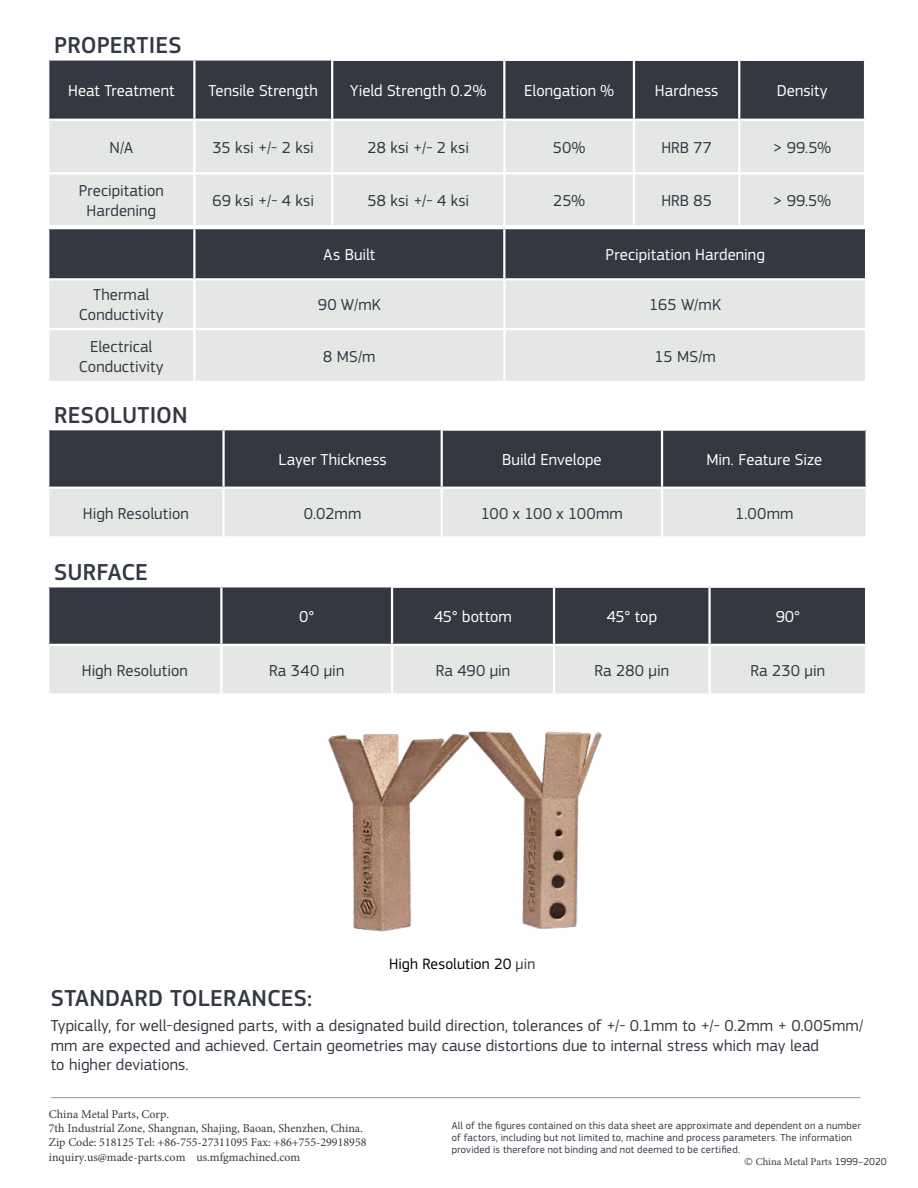
<style>
.page{position:relative;width:918px;height:1188px;background:#fff}
.page>*{position:absolute;margin:0;border:0;box-sizing:border-box;transform-origin:0 0}
.t1{font:500 24px "PF Square Sans Pro";letter-spacing:.01em;color:#343842}
.t2{font:16.5px/19.8px "PF Square Sans Pro";letter-spacing:.005em;color:#343842;text-align:center}
.t3{font:16.5px "PF Square Sans Pro";letter-spacing:.005em;color:#fff}
.t4{font:15.6px "PF Square Sans Pro";letter-spacing:.005em;color:#000}
.t5{font:12px/14.4px "Minion Pro";color:#343741}
.t6{font:10.5px/12px "PF Square Sans Pro";letter-spacing:.025em;color:#343842}
.t7{font:10.5px "Minion Pro";color:#343842}
.s1{color:#343842}
.s2{font-family:"PF Square Sans Pro"}
</style>
<div class="page">
<div style="left:49px;top:587px;width:816px;height:57px;background:#343842"></div>
<div style="left:48px;top:645px;width:173px;height:50px;background:#e5e7e5"></div>
<div style="left:223px;top:646px;width:642px;height:47px;background:#e5e7e5"></div>
<hr style="left:220px;top:587px;width:3px;height:57px;background:#fff">
<hr style="left:391px;top:588px;width:2px;height:56px;background:#fff">
<hr style="left:553px;top:588px;width:2px;height:56px;background:#fff">
<hr style="left:708px;top:588px;width:3px;height:56px;background:#fff">
<hr style="left:220px;top:646px;width:3px;height:47px;background:#fff">
<hr style="left:391px;top:646px;width:2px;height:47px;background:#fff">
<hr style="left:553px;top:646px;width:2px;height:47px;background:#fff">
<hr style="left:708px;top:646px;width:3px;height:47px;background:#fff">
<hr style="left:391px;top:585px;width:163px;height:3px;background:#fff">
<hr style="left:554px;top:585px;width:156px;height:3px;background:#fff">
<hr style="left:710px;top:585px;width:155px;height:3px;background:#fff">
<hr style="left:47px;top:644px;width:174px;height:2px;background:#fff">
<hr style="left:47px;top:646px;width:2px;height:47px;background:#fff">
<hr style="left:47px;top:693px;width:174px;height:3px;background:#fff">
<div style="left:49px;top:430px;width:817px;height:57px;background:#343842"></div>
<div style="left:48px;top:488px;width:176px;height:49px;background:#e5e7e5"></div>
<div style="left:225px;top:489px;width:641px;height:47px;background:#e5e7e5"></div>
<hr style="left:222px;top:430px;width:3px;height:57px;background:#fff">
<hr style="left:441px;top:431px;width:2px;height:56px;background:#fff">
<hr style="left:661px;top:431px;width:2px;height:56px;background:#fff">
<hr style="left:222px;top:489px;width:3px;height:47px;background:#fff">
<hr style="left:441px;top:489px;width:2px;height:47px;background:#fff">
<hr style="left:661px;top:489px;width:2px;height:47px;background:#fff">
<hr style="left:440px;top:428px;width:222px;height:3px;background:#fff">
<hr style="left:662px;top:428px;width:204px;height:3px;background:#fff">
<hr style="left:47px;top:487px;width:177px;height:2px;background:#fff">
<hr style="left:47px;top:489px;width:2px;height:47px;background:#fff">
<hr style="left:47px;top:536px;width:177px;height:2px;background:#fff">
<div style="left:49px;top:61px;width:815px;height:58px;background:#343842"></div>
<hr style="left:193px;top:61px;width:3px;height:58px;background:#fff">
<hr style="left:331px;top:61px;width:2px;height:58px;background:#fff">
<hr style="left:503px;top:61px;width:2px;height:58px;background:#fff">
<hr style="left:633px;top:61px;width:2px;height:58px;background:#fff">
<hr style="left:738px;top:61px;width:2px;height:58px;background:#fff">
<svg style="left:49px;top:121px;width:816px;height:260px;background:#b4b6b8"></svg>
<div style="left:196px;top:280px;width:669px;height:101px;background:#e5e7e5"></div>
<hr style="left:47px;top:227px;width:147px;height:2px;background:#fff">
<hr style="left:194px;top:227px;width:310px;height:2px;background:#fff">
<hr style="left:193px;top:229px;width:3px;height:49px;background:#fff">
<hr style="left:504px;top:227px;width:363px;height:2px;background:#fff">
<hr style="left:503px;top:229px;width:2px;height:49px;background:#fff">
<hr style="left:194px;top:278px;width:310px;height:2px;background:#fff">
<hr style="left:193px;top:280px;width:3px;height:48px;background:#fff">
<hr style="left:504px;top:278px;width:363px;height:2px;background:#fff">
<hr style="left:503px;top:280px;width:2px;height:48px;background:#fff">
<hr style="left:194px;top:328px;width:310px;height:2px;background:#fff">
<hr style="left:193px;top:330px;width:3px;height:51px;background:#fff">
<hr style="left:504px;top:328px;width:363px;height:2px;background:#fff">
<hr style="left:503px;top:330px;width:2px;height:51px;background:#fff">
<hr style="left:47px;top:278px;width:147px;height:2px;background:#fff">
<hr style="left:47px;top:328px;width:147px;height:2px;background:#fff">
<img style="left:328px;top:731px;width:274px;height:201px">
<hr style="left:51px;top:1097px;width:810px;height:1px;background:#9a9ba0">
<h1 class="t1" style="left:54px;top:32px;width:129px">PROPERTIES</h1>
<p class="t3" style="left:68px;top:81px;width:108px">Heat Treatment</p>
<p class="t3" style="left:209px;top:81px;width:111px">Tensile Strength</p>
<p class="t3" style="left:350px;top:81px;width:138px">Yield Strength 0.2%</p>
<p class="t3" style="left:524px;top:81px;width:91px">Elongation %</p>
<p class="t3" style="left:655px;top:81px;width:65px">Hardness</p>
<p class="t3" style="left:777px;top:81px;width:52px">Density</p>
<p class="t2" style="left:109px;top:137px;width:25px">N/A</p>
<p class="t2" style="left:213px;top:137px;width:103px">35 ksi +/- 2 ksi</p>
<p class="t2" style="left:368px;top:137px;width:103px">28 ksi +/- 2 ksi</p>
<p class="t2" style="left:553px;top:137px;width:34px">50%</p>
<p class="t2" style="left:661px;top:137px;width:52px">HRB 77</p>
<p class="t2" style="left:773px;top:137px;width:59px">&gt; 99.5%</p>
<p class="t2" style="left:79px;top:181px;width:87px">Precipitation<br>Hardening</p>
<p class="t2" style="left:213px;top:191px;width:103px">69 ksi +/- 4 ksi</p>
<p class="t2" style="left:367px;top:191px;width:103px">58 ksi +/- 4 ksi</p>
<p class="t2" style="left:553px;top:191px;width:34px">25%</p>
<p class="t2" style="left:661px;top:191px;width:52px">HRB 85</p>
<p class="t2" style="left:773px;top:191px;width:59px">&gt; 99.5%</p>
<p class="t3" style="left:324px;top:245px;width:53px">As Built</p>
<p class="t3" style="left:606px;top:245px;width:161px">Precipitation Hardening</p>
<p class="t2" style="left:79px;top:285px;width:86px">Thermal<br>Conductivity</p>
<p class="t2" style="left:318px;top:295px;width:65px">90 W/mK</p>
<p class="t2" style="left:649px;top:295px;width:73px">165 W/mK</p>
<p class="t2" style="left:79px;top:337px;width:86px">Electrical<br>Conductivity</p>
<p class="t2" style="left:323px;top:346px;width:54px">8 MS/m</p>
<p class="t2" style="left:654px;top:346px;width:63px">15 MS/m</p>
<h1 class="t1" style="left:54px;top:401px;width:135px">RESOLUTION</h1>
<p class="t3" style="left:278px;top:450px;width:110px">Layer Thickness</p>
<p class="t3" style="left:502px;top:450px;width:101px">Build Envelope</p>
<p class="t3" style="left:706px;top:450px;width:117px">Min. Feature Size</p>
<p class="t2" style="left:83px;top:504px;width:107px">High Resolution</p>
<p class="t2" style="left:304px;top:504px;width:59px">0.02mm</p>
<p class="t2" style="left:481px;top:504px;width:144px">100 x 100 x 100mm</p>
<p class="t2" style="left:735px;top:504px;width:60px">1.00mm</p>
<h1 class="t1" style="left:54px;top:558px;width:95px">SURFACE</h1>
<p class="t3" style="left:299px;top:607px;width:17px">0°</p>
<p class="t3" style="left:434px;top:607px;width:79px">45° bottom</p>
<p class="t3" style="left:607px;top:607px;width:52px">45° top</p>
<p class="t3" style="left:776px;top:607px;width:26px">90°</p>
<p class="t2" style="left:82px;top:661px;width:107px">High Resolution</p>
<p class="t2" style="left:269px;top:661px;width:77px">Ra 340 µin</p>
<p class="t2" style="left:436px;top:661px;width:76px">Ra 490 µin</p>
<p class="t2" style="left:594px;top:661px;width:76px">Ra 280 µin</p>
<p class="t2" style="left:751px;top:661px;width:76px">Ra 230 µin</p>
<p class="t4" style="left:389px;top:955px;width:148px">High Resolution 20 <span class="s1">µin</span></p>
<h1 class="t1" style="left:51px;top:984px;width:263px">STANDARD TOLERANCES:</h1>
<p class="t2" style="left:51px;top:1016px;width:814px;text-align:left">Typically, for well-designed parts, with a designated build direction, tolerances of +/- 0.1mm to +/- 0.2mm + 0.005mm/ mm are expected and achieved. Certain geometries may cause distortions due to internal stress which may lead<br>to higher deviations.</p>
<p class="t5" style="left:49px;top:1107px;width:319px">China Metal Parts, Corp.<br>7th Industrial Zone, Shangnan, Shajing, Baoan, Shenzhen, China.<br>Zip Code: 518125 Tel: +86-755-27311095 Fax: +86+755-29918958 inquiry.us@made-parts.com us.mfgmachined.com</p>
<p class="t6" style="left:452px;top:1119px;width:411px">All of the figures contained on this data sheet are approximate and dependent on a number of factors, including but not limited to, machine and process parameters. The information provided is therefore not binding and not deemed to be certified.</p>
<p class="t7" style="left:745px;top:1154px;width:144px"><span class="s2">©</span> China Metal Parts <span class="s2">1999–2020</span></p>
</div>
